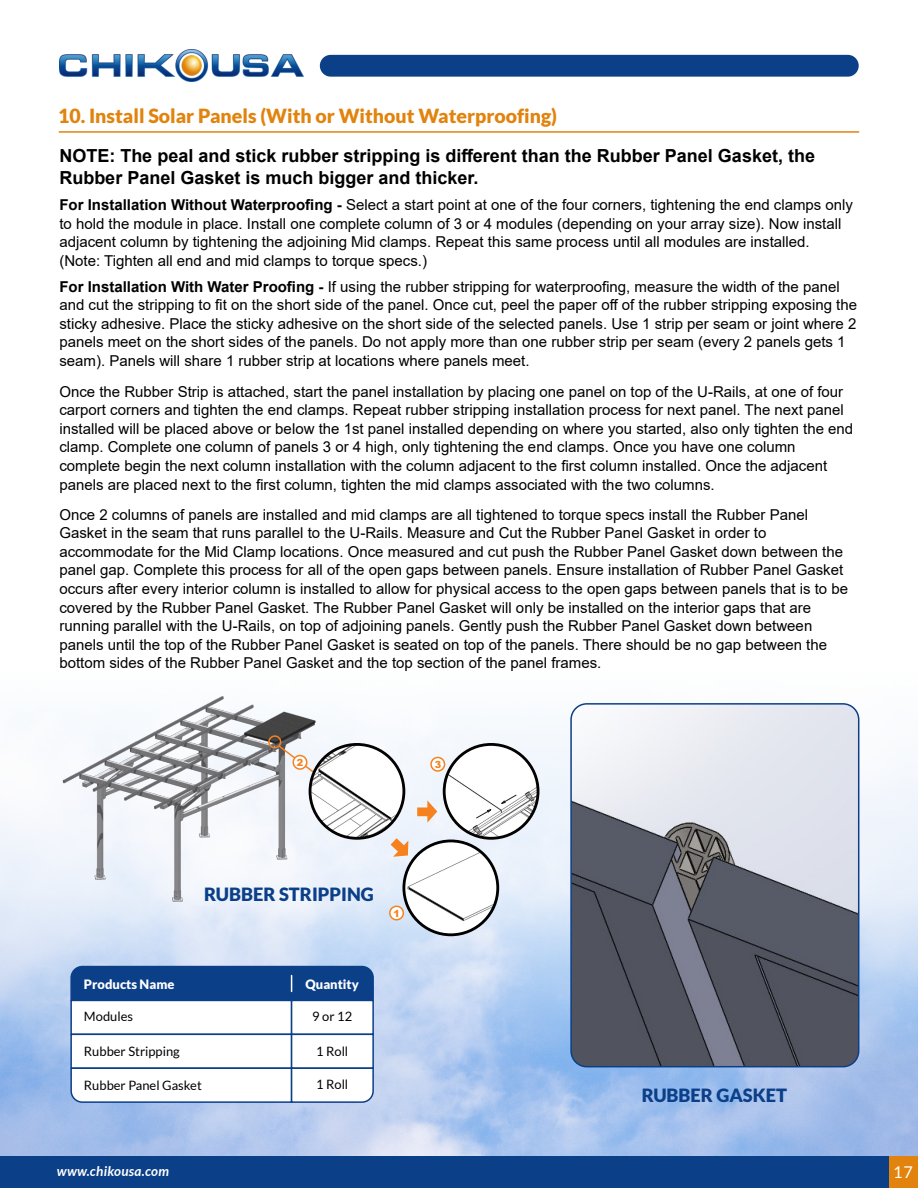
<style>
.page{position:relative;width:918px;height:1188px;background:#fff}
.page>*{position:absolute;margin:0;border:0;box-sizing:border-box;transform-origin:0 0}
.t1{font:900 19.5px "Lato";color:#e1830c}
.t2{font:900 18.3px "Lato";color:#0b3f88}
.t3{font:700 18px/21.6px "Arial";color:#000}
.t4{font:16.2px "Lato";color:#fff}
.t5{font:15px/18.6px "Arial";color:#000}
.t6{font:italic 700 13.5px "Lato";letter-spacing:.02em;color:#fff}
.t7{font:12.9px "Lato";color:#000}
.t8{font:900 12.9px "Lato";color:#fff}
.t9{font:900 9.75px "Arial";color:#f5821f}
.s1{font-weight:700}
</style>
<div class="page">
<svg style="left:0;top:729px;width:918px;height:427px;background:#bed2f1"></svg>
<img style="left:59px;top:49px;width:245px;height:33px">
<div style="left:320px;top:55px;width:539px;height:22px;background:#0b3f88;border-radius:11px"></div>
<div style="left:0;top:1156px;width:918px;height:32px;background:#0b3f88"></div>
<div style="left:889px;top:1156px;width:29px;height:32px;background:#e1830c"></div>
<hr style="left:59px;top:131px;width:800px;height:2px;background:#e1830c">
<img style="left:11px;top:696px;width:357px;height:224px">
<img style="left:404px;top:841px;width:94px;height:94px;border-radius:50%">
<div style="left:402px;top:840px;width:97px;height:96px;border:3px solid #000;border-radius:50%"></div>
<img style="left:310px;top:744px;width:94px;height:94px;border-radius:50%">
<div style="left:309px;top:743px;width:96px;height:97px;border:3px solid #040101;border-radius:50%"></div>
<svg style="left:266px;top:733px;width:125px;height:87px"></svg>
<svg style="left:388px;top:887px;width:75px;height:34px"></svg>
<svg style="left:429px;top:755px;width:18px;height:18px"></svg>
<img style="left:444px;top:744px;width:94px;height:94px;border-radius:50%">
<div style="left:443px;top:743px;width:96px;height:97px;border:3px solid #040101;border-radius:50%"></div>
<svg style="left:475px;top:808px;width:17px;height:11px"></svg>
<svg style="left:500px;top:794px;width:17px;height:11px"></svg>
<svg style="left:417px;top:800px;width:20px;height:23px"></svg>
<svg style="left:391px;top:838px;width:17px;height:19px"></svg>
<svg style="left:570px;top:703px;width:290px;height:365px;background:#8e919c"></svg>
<div style="left:70px;top:1000px;width:222px;height:35px;background:#fff"></div>
<div style="left:291px;top:1000px;width:83px;height:35px;background:#fff;border:2px solid #0b3f88"></div>
<div style="left:70px;top:1034px;width:222px;height:35px;background:#fff;border:2px solid #0b3f88"></div>
<div style="left:291px;top:1034px;width:83px;height:35px;background:#fff;border:2px solid #0b3f88"></div>
<svg style="left:70px;top:965px;width:305px;height:37px;background:#16488e"></svg>
<svg style="left:70px;top:1067px;width:305px;height:37px"></svg>
<h1 class="t1" style="left:58px;top:107px;width:501px">10. Install Solar Panels (With or Without Waterproofing)</h1>
<p class="t3" style="left:59px;top:147px;width:757px">NOTE: The peal and stick rubber stripping is different than the Rubber Panel Gasket, the<br>Rubber Panel Gasket is much bigger and thicker.</p>
<p class="t5" style="left:59px;top:197px;width:795px"><span class="s1">For Installation Without Waterproofing -</span> Select a start point at one of the four corners, tightening the end clamps only to hold the module in place. Install one complete column of 3 or 4 modules (depending on your array size). Now install adjacent column by tightening the adjoining Mid clamps. Repeat this same process until all modules are installed. (Note: Tighten all end and mid clamps to torque specs.)</p>
<p class="t5" style="left:59px;top:278px;width:799px"><span class="s1">For Installation With Water Proofing -</span> If using the rubber stripping for waterproofing, measure the width of the panel and cut the stripping to fit on the short side of the panel. Once cut, peel the paper off of the rubber stripping exposing the sticky adhesive. Place the sticky adhesive on the short side of the selected panels. Use 1 strip per seam or joint where 2 panels meet on the short sides of the panels. Do not apply more than one rubber strip per seam (every 2 panels gets 1 seam). Panels will share 1 rubber strip at locations where panels meet.</p>
<p class="t5" style="left:59px;top:384px;width:795px">Once the Rubber Strip is attached, start the panel installation by placing one panel on top of the U-Rails, at one of four carport corners and tighten the end clamps. Repeat rubber stripping installation process for next panel. The next panel installed will be placed above or below the 1st panel installed depending on where you started, also only tighten the end clamp. Complete one column of panels 3 or 4 high, only tightening the end clamps. Once you have one column complete begin the next column installation with the column adjacent to the first column installed. Once the adjacent panels are placed next to the first column, tighten the mid clamps associated with the two columns.</p>
<p class="t5" style="left:59px;top:507px;width:790px">Once 2 columns of panels are installed and mid clamps are all tightened to torque specs install the Rubber Panel Gasket in the seam that runs parallel to the U-Rails. Measure and Cut the Rubber Panel Gasket in order to accommodate for the Mid Clamp locations. Once measured and cut push the Rubber Panel Gasket down between the panel gap. Complete this process for all of the open gaps between panels. Ensure installation of Rubber Panel Gasket occurs after every interior column is installed to allow for physical access to the open gaps between panels that is to be covered by the Rubber Panel Gasket. The Rubber Panel Gasket will only be installed on the interior gaps that are running parallel with the U-Rails, on top of adjoining panels. Gently push the Rubber Panel Gasket down between panels until the top of the Rubber Panel Gasket is seated on top of the panels. There should be no gap between the bottom sides of the Rubber Panel Gasket and the top section of the panel frames.</p>
<p class="t9" style="left:297px;top:759px;width:8px">2</p>
<p class="t9" style="left:435px;top:761px;width:8px">3</p>
<p class="t2" style="left:204px;top:886px;width:171px">RUBBER STRIPPING</p>
<p class="t9" style="left:393px;top:910px;width:8px">1</p>
<p class="t8" style="left:84px;top:978px;width:92px">Products Name</p>
<p class="t8" style="left:306px;top:978px;width:55px">Quantity</p>
<p class="t7" style="left:84px;top:1011px;width:51px">Modules</p>
<p class="t7" style="left:312px;top:1011px;width:41px">9or12</p>
<p class="t7" style="left:84px;top:1045px;width:97px">Rubber Stripping</p>
<p class="t7" style="left:84px;top:1079px;width:119px">Rubber Panel Gasket</p>
<p class="t7" style="left:316px;top:1045px;width:34px">1 Roll</p>
<p class="t7" style="left:316px;top:1078px;width:34px">1 Roll</p>
<p class="t2" style="left:642px;top:1087px;width:147px">RUBBER GASKET</p>
<p class="t6" style="left:57px;top:1165px;width:114px">www.chikousa.com</p>
<p class="t4" style="left:893px;top:1165px;width:21px">17</p>
</div>
